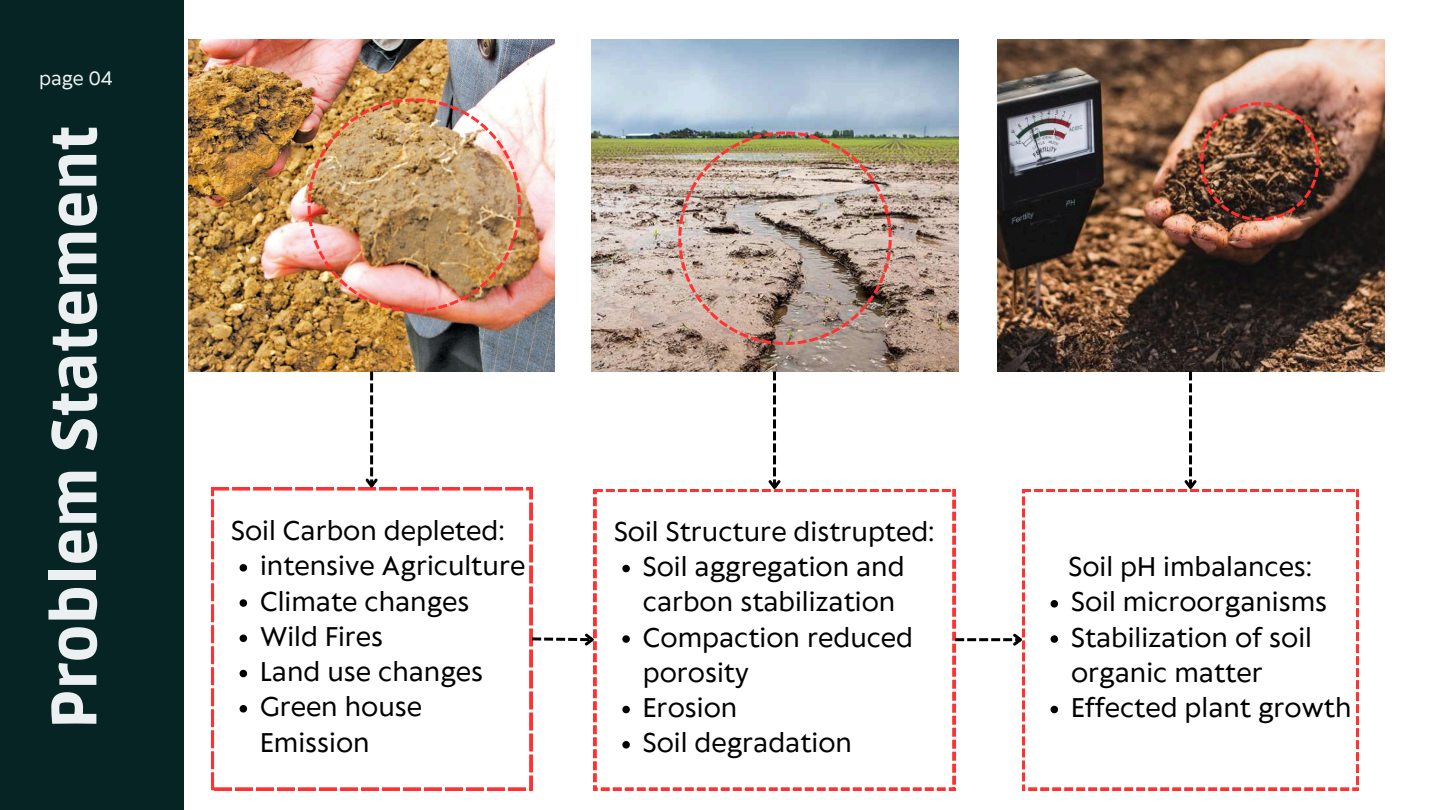
<style>
.page{position:relative;width:1440px;height:810px;background:#fff}
.page>*{position:absolute;margin:0;border:0;box-sizing:border-box;transform-origin:0 0}
.t1{font:900 63px "Ruda";color:#edf0f2}
.t2{font:25.3px/35.2px "Klein Text";color:#000}
.t3{font:18px "Klein Text";color:#edf0f2}
</style>
<div class="page">
<div style="left:0;top:0;width:184px;height:810px;background:#062424"></div>
<svg style="left:211px;top:488px;width:321px;height:302px"></svg>
<svg style="left:240px;top:564px;width:7px;height:8px"></svg>
<svg style="left:240px;top:599px;width:7px;height:8px"></svg>
<svg style="left:240px;top:635px;width:7px;height:7px"></svg>
<svg style="left:240px;top:670px;width:7px;height:7px"></svg>
<svg style="left:240px;top:705px;width:7px;height:8px"></svg>
<svg style="left:594px;top:489px;width:361px;height:301px"></svg>
<svg style="left:622px;top:565px;width:8px;height:7px"></svg>
<svg style="left:622px;top:635px;width:8px;height:8px"></svg>
<svg style="left:622px;top:706px;width:8px;height:7px"></svg>
<svg style="left:622px;top:741px;width:8px;height:8px"></svg>
<svg style="left:1022px;top:489px;width:337px;height:301px"></svg>
<svg style="left:1051px;top:600px;width:7px;height:8px"></svg>
<svg style="left:1051px;top:635px;width:7px;height:8px"></svg>
<svg style="left:1051px;top:706px;width:7px;height:7px"></svg>
<svg style="left:532px;top:631px;width:65px;height:17px"></svg>
<svg style="left:955px;top:631px;width:71px;height:17px"></svg>
<img style="left:189px;top:39px;width:366px;height:332px">
<img style="left:591px;top:39px;width:367px;height:332px">
<img style="left:997px;top:39px;width:387px;height:332px">
<svg style="left:363px;top:371px;width:17px;height:120px"></svg>
<svg style="left:766px;top:371px;width:17px;height:122px"></svg>
<svg style="left:1182px;top:371px;width:17px;height:122px"></svg>
<img style="left:308px;top:99px;width:213px;height:213px">
<img style="left:678px;top:132px;width:214px;height:213px">
<img style="left:1200px;top:102px;width:119px;height:119px">
<p class="t3" style="left:39px;top:69px;width:75px">page 04</p>
<p class="t1" style="left:38px;top:729px;width:605px;rotate:-90deg">Problem Statement</p>
<p class="t2" style="left:231px;top:515px;width:275px">Soil Carbon depleted:</p>
<h1 class="t2" style="left:260px;top:550px;width:267px">intensive Agriculture</h1>
<p class="t2" style="left:260px;top:586px;width:211px">Climate changes</p>
<p class="t2" style="left:260px;top:621px;width:125px">Wild Fires</p>
<p class="t2" style="left:260px;top:656px;width:224px">Land use changes</p>
<h2 class="t2" style="left:260px;top:691px;width:164px">Green house<br>Emission</h2>
<p class="t2" style="left:614px;top:516px;width:322px">Soil Structure distrupted:</p>
<p class="t2" style="left:643px;top:551px;width:263px">Soil aggregation and carbon stabilization</p>
<p class="t2" style="left:643px;top:622px;width:272px">Compaction reduced porosity</p>
<p class="t2" style="left:643px;top:692px;width:96px">Erosion</p>
<p class="t2" style="left:643px;top:727px;width:211px">Soil degradation</p>
<h2 class="t2" style="left:1069px;top:551px;width:245px">Soil pH imbalances:</h2>
<p class="t2" style="left:1071px;top:586px;width:258px">Soil microorganisms</p>
<p class="t2" style="left:1071px;top:622px;width:243px">Stabilization of soil organic matter</p>
<p class="t2" style="left:1071px;top:692px;width:282px">Effected plant growth</p>
</div>
